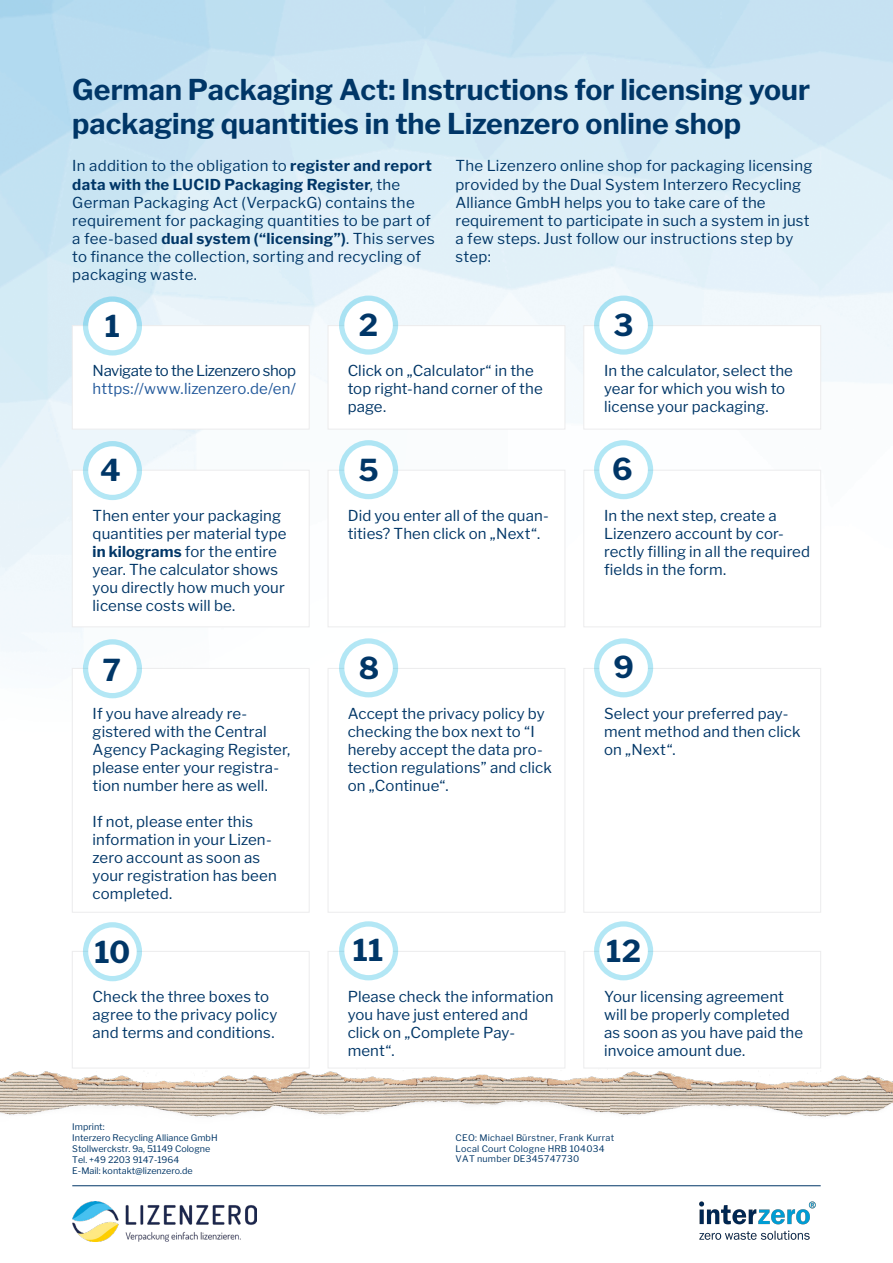
<style>
.page{position:relative;width:893px;height:1263px;background:#fff}
.page>*{position:absolute;margin:0;border:0;box-sizing:border-box;transform-origin:0 0}
.t1{font:700 30px "Libre Franklin";color:#003667}
.t2{font:700 28.5px/34.2px "Libre Franklin";color:#003667}
.t3{font:15px/18px "Libre Franklin";letter-spacing:.01em;color:#003667}
.t4{font:15px "Libre Franklin";letter-spacing:.01em;color:#245a9c}
.t5{font:15px "Libre Franklin";letter-spacing:-.025em;color:#003667}
.t6{font:9px/11.1px "Libre Franklin";color:#003667}
.t7{font:9px/10.8px "Libre Franklin";letter-spacing:.03em;color:#003667}
.s1{font-weight:700}
</style>
<div class="page">
<img style="left:0;top:1068px;width:893px;height:49px">
<hr style="left:72px;top:1185px;width:749px;height:1px;background:#003667">
<img style="left:72px;top:1201px;width:185px;height:41px">
<div style="left:72px;top:325px;width:238px;height:104px;background:#fff;border:1px solid #ececed"></div>
<div style="left:72px;top:470px;width:238px;height:157px;background:#fff;border:1px solid #ececed"></div>
<div style="left:72px;top:951px;width:238px;height:117px;background:#fff;border:1px solid #ececed"></div>
<div style="left:72px;top:668px;width:238px;height:244px;background:#fff;border:1px solid #ececed"></div>
<div style="left:328px;top:325px;width:237px;height:104px;background:#fff;border:1px solid #ececed"></div>
<div style="left:328px;top:470px;width:237px;height:157px;background:#fff;border:1px solid #ececed"></div>
<div style="left:328px;top:951px;width:237px;height:117px;background:#fff;border:1px solid #ececed"></div>
<div style="left:328px;top:668px;width:237px;height:244px;background:#fff;border:1px solid #ececed"></div>
<div style="left:583px;top:325px;width:238px;height:104px;background:#fff;border:1px solid #ececed"></div>
<div style="left:583px;top:470px;width:238px;height:157px;background:#fff;border:1px solid #ececed"></div>
<div style="left:583px;top:951px;width:238px;height:117px;background:#fff;border:1px solid #ececed"></div>
<div style="left:583px;top:668px;width:238px;height:244px;background:#fff;border:1px solid #ececed"></div>
<div style="left:83px;top:296px;width:59px;height:60px;border:8px solid #00b1df;border-radius:50%"></div>
<div style="left:88px;top:302px;width:49px;height:48px;background:#fff;border-radius:50%"></div>
<div style="left:83px;top:441px;width:59px;height:59px;border:8px solid #00b1df;border-radius:50%"></div>
<div style="left:88px;top:446px;width:49px;height:49px;background:#fff;border-radius:50%"></div>
<div style="left:83px;top:922px;width:59px;height:59px;border:8px solid #00b1df;border-radius:50%"></div>
<div style="left:88px;top:927px;width:49px;height:49px;background:#fff;border-radius:50%"></div>
<div style="left:83px;top:639px;width:59px;height:59px;border:8px solid #00b1df;border-radius:50%"></div>
<div style="left:88px;top:644px;width:49px;height:49px;background:#fff;border-radius:50%"></div>
<div style="left:339px;top:296px;width:59px;height:59px;border:8px solid #00b1df;border-radius:50%"></div>
<div style="left:344px;top:301px;width:49px;height:48px;background:#fff;border-radius:50%"></div>
<div style="left:339px;top:440px;width:59px;height:59px;border:8px solid #00b1df;border-radius:50%"></div>
<div style="left:344px;top:445px;width:49px;height:49px;background:#fff;border-radius:50%"></div>
<div style="left:339px;top:921px;width:59px;height:59px;border:8px solid #00b1df;border-radius:50%"></div>
<div style="left:344px;top:926px;width:49px;height:49px;background:#fff;border-radius:50%"></div>
<div style="left:339px;top:638px;width:59px;height:59px;border:8px solid #00b1df;border-radius:50%"></div>
<div style="left:344px;top:644px;width:49px;height:48px;background:#fff;border-radius:50%"></div>
<div style="left:594px;top:296px;width:59px;height:59px;border:8px solid #00b1df;border-radius:50%"></div>
<div style="left:599px;top:301px;width:49px;height:48px;background:#fff;border-radius:50%"></div>
<div style="left:594px;top:440px;width:59px;height:59px;border:8px solid #00b1df;border-radius:50%"></div>
<div style="left:599px;top:445px;width:49px;height:49px;background:#fff;border-radius:50%"></div>
<div style="left:594px;top:921px;width:59px;height:59px;border:8px solid #00b1df;border-radius:50%"></div>
<div style="left:599px;top:926px;width:49px;height:49px;background:#fff;border-radius:50%"></div>
<div style="left:594px;top:638px;width:59px;height:59px;border:8px solid #00b1df;border-radius:50%"></div>
<div style="left:599px;top:644px;width:49px;height:48px;background:#fff;border-radius:50%"></div>
<img style="left:699px;top:1201px;width:117px;height:39px">
<h2 class="t2" style="left:72px;top:72px;width:739px">German Packaging Act: Instructions for licensing your packaging quantities in the Lizenzero online shop</h2>
<p class="t3" style="left:72px;top:157px;width:364px">In addition to the obligation to <span class="s1">register and report data with the LUCID Packaging Register</span>, the German Packaging Act (VerpackG) contains the requirement for packaging quantities to be part of a fee-based <span class="s1">dual system (“licensing”)</span>. This serves to finance the collection, sorting and recycling of packaging waste.</p>
<p class="t3" style="left:455px;top:157px;width:358px">The Lizenzero online shop for packaging licensing provided by the Dual System Interzero Recycling Alliance GmbH helps you to take care of the requirement to participate in such a system in just a few steps. Just follow our instructions step by step:</p>
<h1 class="t1" style="left:105px;top:308px;width:17px">1</h1>
<h1 class="t1" style="left:359px;top:307px;width:21px">2</h1>
<h1 class="t1" style="left:614px;top:307px;width:22px">3</h1>
<p class="t5" style="left:93px;top:362px;width:205px">Navigate to the Lizenzero shop</p>
<p class="t4" style="left:93px;top:380px;width:205px">https://www.lizenzero.de/en/</p>
<p class="t3" style="left:348px;top:362px;width:197px">Click on „Calculator“ in the top right-hand corner of the page.</p>
<p class="t3" style="left:604px;top:362px;width:190px">In the calculator, select the year for which you wish to license your packaging.</p>
<h1 class="t1" style="left:100px;top:452px;width:22px">4</h1>
<h1 class="t1" style="left:358px;top:452px;width:22px">5</h1>
<h1 class="t1" style="left:612px;top:451px;width:22px">6</h1>
<p class="t3" style="left:93px;top:506px;width:196px">Then enter your packaging quantities per material type <span class="s1">in kilograms</span> for the entire year. The calculator shows you directly how much your license costs will be.</p>
<p class="t3" style="left:348px;top:506px;width:203px">Did you enter all of the quan&shy;tities? Then click on „Next“.</p>
<p class="t3" style="left:604px;top:506px;width:208px">In the next step, create a<br>Lizenzero account by cor&shy;rectly filling in all the required fields in the form.</p>
<h1 class="t1" style="left:103px;top:652px;width:20px">7</h1>
<h1 class="t1" style="left:359px;top:650px;width:22px">8</h1>
<h1 class="t1" style="left:613px;top:649px;width:22px">9</h1>
<p class="t3" style="left:93px;top:704px;width:199px">If you have already re&shy;gistered with the Central<br>Agency Packaging Register, please enter your registra&shy;tion number here as well.</p>
<p class="t3" style="left:93px;top:812px;width:186px">If not, please enter this information in your Lizen&shy;zero account as soon as your registration has been completed.</p>
<p class="t3" style="left:348px;top:704px;width:206px">Accept the privacy policy by checking the box next to “I hereby accept the data pro&shy;tection regulations” and click on „Continue“.</p>
<p class="t3" style="left:604px;top:704px;width:198px">Select your preferred pay&shy;ment method and then click on „Next“.</p>
<h1 class="t1" style="left:95px;top:934px;width:37px">10</h1>
<h1 class="t1" style="left:353px;top:932px;width:32px">11</h1>
<h1 class="t1" style="left:606px;top:933px;width:36px">12</h1>
<p class="t3" style="left:93px;top:987px;width:186px">Check the three boxes to agree to the privacy policy and terms and conditions.</p>
<p class="t3" style="left:348px;top:987px;width:207px">Please check the information you have just entered and click on „Complete Pay&shy;ment“.</p>
<p class="t3" style="left:604px;top:987px;width:201px">Your licensing agreement will be properly completed as soon as you have paid the invoice amount due.</p>
<p class="t6" style="left:72px;top:1121px;width:147px">Imprint:<br>Interzero Recycling Alliance GmbH<br>Stollwerckstr. 9a, 51149 Cologne<br>Tel. +49 2203 9147-1964<br>E-Mail: kontakt@lizenzero.de</p>
<p class="t7" style="left:456px;top:1132px;width:160px">CEO: Michael Bürstner, Frank Kurrat<br>Local Court Cologne HRB 104034<br>VAT number DE345747730</p>
</div>
